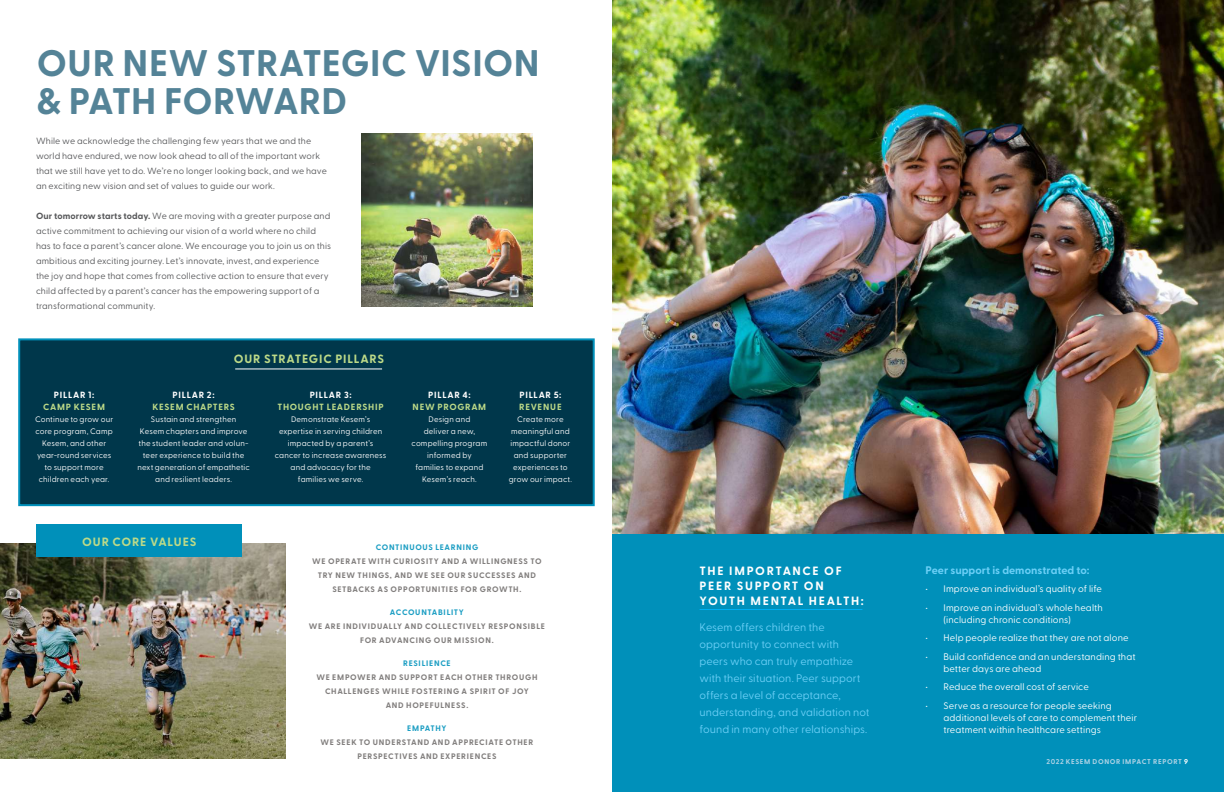
<style>
.page{position:relative;width:1224px;height:792px;background:#fff}
.page>*{position:absolute;margin:0;border:0;box-sizing:border-box;transform-origin:0 0}
.t1{font:700 37px/38px "Greycliff CF";color:#548397}
.t2{font:700 12px/15px "Greycliff CF";letter-spacing:.13em;color:#fff}
.t3{font:700 12px "Greycliff CF";letter-spacing:.065em;color:#bdda88}
.t4{font:11px/17px "Greycliff CF";color:#6bcff6}
.t5{font:700 11px "Greycliff CF";letter-spacing:.005em;color:#6bcff6}
.t6{font:9.5px/12px "Greycliff CF";letter-spacing:.01em;color:#fff}
.t7{font:9px/15px "Greycliff CF";letter-spacing:.01em;color:#57585a}
.t8{font:700 9px "Greycliff CF";letter-spacing:.08em;color:#bdda88}
.t9{font:700 9px "Greycliff CF";letter-spacing:.075em;color:#fff}
.t10{font:8px/12px "Greycliff CF";letter-spacing:.015em;color:#fff;text-align:center}
.t11{font:700 8px/14px "Greycliff CF";letter-spacing:.08em;color:#817e7d;text-align:center}
.t12{font:700 8px "Greycliff CF";letter-spacing:.085em;color:#1c9ec3}
.t13{font:700 7px "Greycliff CF";letter-spacing:.085em;color:#add2e5}
.s1{font-weight:700}
.s2{color:#fff}
</style>
<div class="page">
<img style="left:612px;top:0;width:612px;height:534px">
<div style="left:612px;top:534px;width:612px;height:258px;background:#0090ba"></div>
<div style="left:19px;top:339px;width:575px;height:166px;background:#00374b"></div>
<div style="left:18px;top:338px;width:577px;height:168px;border:2px solid #0090ba"></div>
<hr style="left:700px;top:609px;width:162px;height:1px;background:#00aeef">
<img style="left:361px;top:133px;width:171px;height:173px">
<img style="left:0;top:543px;width:285px;height:216px">
<div style="left:37px;top:525px;width:205px;height:32px;background:#0090ba"></div>
<hr style="left:235px;top:369px;width:147px;height:1px;background:#fff">
<h1 class="t1" style="left:37px;top:45px;width:505px">OUR NEW STRATEGIC VISION &amp; PATH FORWARD</h1>
<p class="t7" style="left:36px;top:133px;width:292px">While we acknowledge the challenging few years that we and the world have endured, we now look ahead to all of the important work that we still have yet to do. We’re no longer looking back, and we have an exciting new vision and set of values to guide our work.</p>
<p class="t7" style="left:36px;top:208px;width:297px"><span class="s1">Our tomorrow starts today.</span> We are moving with a greater purpose and active commitment to achieving our vision of a world where no child has to face a parent’s cancer alone. We encourage you to join us on this ambitious and exciting journey. Let’s innovate, invest, and experience the joy and hope that comes from collective action to ensure that every child affected by a parent’s cancer has the empowering support of a transformational community.</p>
<p class="t9" style="left:54px;top:389px;width:42px">PILLAR 1:</p>
<p class="t8" style="left:43px;top:401px;width:63px">CAMP KESEM</p>
<p class="t10" style="left:35px;top:413px;width:80px">Continue to grow our core program, Camp<br>Kesem, and other year-round services to support more children each year.</p>
<h2 class="t3" style="left:234px;top:352px;width:152px">OUR STRATEGIC PILLARS</h2>
<p class="t9" style="left:173px;top:389px;width:44px">PILLAR 2:</p>
<p class="t8" style="left:152px;top:401px;width:84px">KESEM CHAPTERS</p>
<p class="t10" style="left:137px;top:413px;width:114px">Sustain and strengthen<br>Kesem chapters and improve the student leader and volun&shy;teer experience to build the next generation of empathetic and resilient leaders.</p>
<p class="t9" style="left:310px;top:389px;width:43px">PILLAR 3:</p>
<p class="t8" style="left:278px;top:401px;width:108px">THOUGHT LEADERSHIP</p>
<p class="t10" style="left:275px;top:413px;width:113px">Demonstrate Kesem’s expertise in serving children impacted by a parent’s cancer to increase awareness and advocacy for the<br>families we serve.</p>
<p class="t9" style="left:428px;top:389px;width:44px">PILLAR 4:</p>
<p class="t8" style="left:413px;top:401px;width:75px">NEW PROGRAM</p>
<p class="t10" style="left:412px;top:413px;width:77px">Design and<br>deliver a new, compelling program informed by<br>families to expand<br>Kesem’s reach.</p>
<p class="t9" style="left:519px;top:389px;width:44px">PILLAR 5:</p>
<p class="t8" style="left:519px;top:401px;width:44px">REVENUE</p>
<p class="t10" style="left:509px;top:413px;width:65px">Create more meaningful and impactful donor and supporter experiences to grow our impact.</p>
<h2 class="t3" style="left:82px;top:534px;width:116px">OUR CORE VALUES</h2>
<p class="t12" style="left:376px;top:542px;width:104px">CONTINUOUS LEARNING</p>
<p class="t11" style="left:312px;top:554px;width:231px">WE OPERATE WITH CURIOSITY AND A WILLINGNESS TO<br>TRY NEW THINGS, AND WE SEE OUR SUCCESSES AND<br>SETBACKS AS OPPORTUNITIES FOR GROWTH.</p>
<p class="t12" style="left:390px;top:607px;width:75px">ACCOUNTABILITY</p>
<p class="t11" style="left:309px;top:619px;width:237px">WE ARE INDIVIDUALLY AND COLLECTIVELY RESPONSIBLE<br>FOR ADVANCING OUR MISSION.</p>
<p class="t12" style="left:403px;top:658px;width:49px">RESILIENCE</p>
<p class="t11" style="left:316px;top:670px;width:222px">WE EMPOWER AND SUPPORT EACH OTHER THROUGH<br>CHALLENGES WHILE FOSTERING A SPIRIT OF JOY<br>AND HOPEFULNESS.</p>
<p class="t12" style="left:407px;top:723px;width:41px">EMPATHY</p>
<p class="t11" style="left:321px;top:735px;width:214px">WE SEEK TO UNDERSTAND AND APPRECIATE OTHER<br>PERSPECTIVES AND EXPERIENCES</p>
<h2 class="t2" style="left:700px;top:563px;width:166px">THE IMPORTANCE OF<br>PEER SUPPORT ON<br>YOUTH MENTAL HEALTH:</h2>
<p class="t4" style="left:700px;top:618px;width:172px">Kesem offers children the opportunity to connect with peers who can truly empathize with their situation. Peer support offers a level of acceptance, understanding, and validation not found in many other relationships.</p>
<p class="t5" style="left:926px;top:563px;width:165px">Peer support is demonstrated to:</p>
<p class="t6" style="left:926px;top:583px;width:178px">• Improve an individual’s quality of life</p>
<p class="t6" style="left:944px;top:601px;width:161px;text-indent:-18px">• Improve an individual’s whole health (including chronic conditions)</p>
<p class="t6" style="left:926px;top:632px;width:205px">• Help people realize that they are not alone</p>
<p class="t6" style="left:944px;top:650px;width:194px;text-indent:-18px">• Build confidence and an understanding that better days are ahead</p>
<p class="t6" style="left:926px;top:681px;width:165px">• Reduce the overall cost of service</p>
<p class="t6" style="left:944px;top:699px;width:195px;text-indent:-18px">• Serve as a resource for people seeking additional levels of care to complement their treatment within healthcare settings</p>
<p class="t13" style="left:1047px;top:758px;width:143px">2022 KESEM DONOR IMPACT REPORT <span class="s2">9</span></p>
</div>
